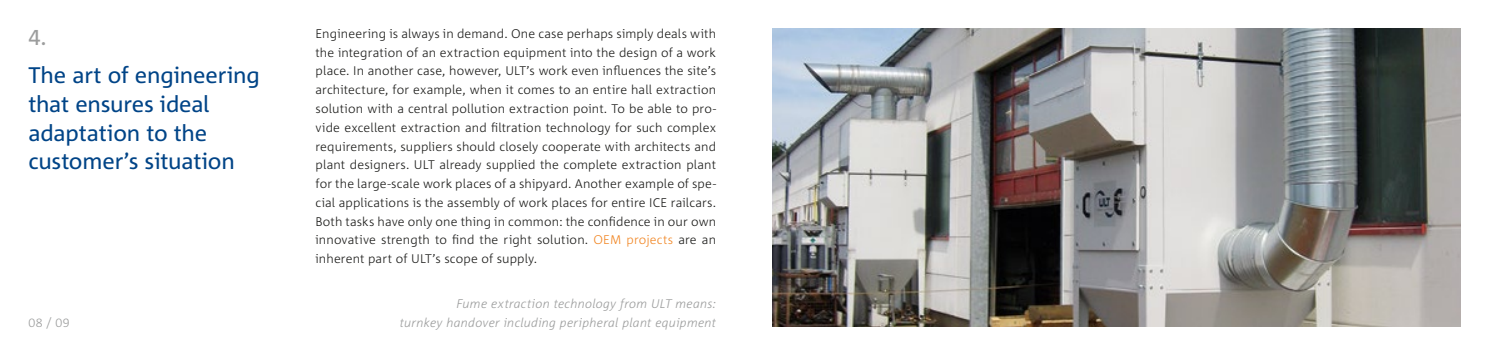
<style>
.page{position:relative;width:1489px;height:355px;background:#fff}
.page>*{position:absolute;margin:0;border:0;box-sizing:border-box;transform-origin:0 0}
.t1{font:22.5px/28.8px "Corpid";letter-spacing:-.01em;color:#004487}
.t2{font:22.5px "Corpid";color:#9c9d9d}
.t3{font:300 12.5px/18.8px "Corpid";letter-spacing:.01em;color:#1a1a18;text-align:justify}
.t4{font:italic 300 12.5px/18.8px "Corpid";letter-spacing:.02em;color:#9c9d9d;text-align:right}
.t5{font:300 12.5px "Corpid";color:#9c9d9d}
.s1{color:#f18624}
</style>
<div class="page">
<img style="left:772px;top:28px;width:688px;height:298px">
<h1 class="t2" style="left:28px;top:24px;width:20px">4.</h1>
<h1 class="t1" style="left:28px;top:60px;width:233px">The art of engineering that ensures ideal adaptation to the customer’s situation</h1>
<p class="t5" style="left:28px;top:314px;width:43px">08 / 09</p>
<p class="t3" style="left:315px;top:24px;width:402px">Engineering is always in demand. One case perhaps simply deals with the integration of an extraction equipment into the design of a work place. In another case, however, ULT’s work even influences the site’s architecture, for example, when it comes to an entire hall extraction solution with a central pollution extraction point. To be able to pro&shy;vide excellent extraction and filtration technology for such complex requirements, suppliers should closely cooperate with architects and plant designers. ULT already supplied the complete extraction plant for the large-scale work places of a shipyard. Another example of spe&shy;cial applications is the assembly of work places for entire ICE railcars.<br>Both tasks have only one thing in common: the confidence in our own innovative strength to find the right solution. <span class="s1">OEM projects</span> are an inherent part of ULT’s scope of supply.</p>
<p class="t4" style="left:400px;top:293px;width:318px">Fume extraction technology from ULT means:<br>turnkey handover including peripheral plant equipment</p>
</div>
